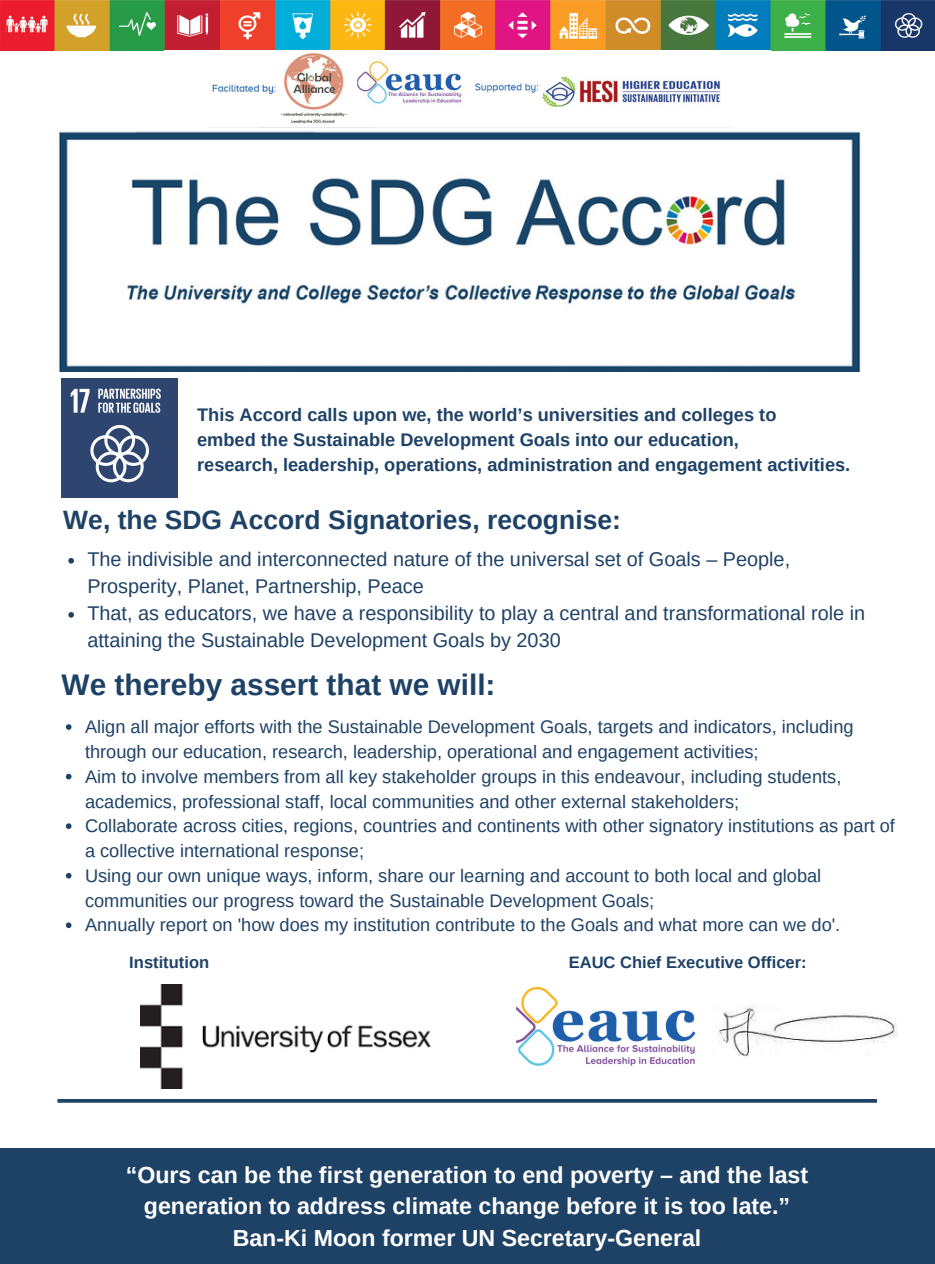
<style>
.page{position:relative;width:935px;height:1264px;background:#fff}
.page>*{position:absolute;margin:0;border:0;box-sizing:border-box;transform-origin:0 0}
.t1{font:700 29.85px "Arimo";color:#1e4266}
.t2{font:700 26.55px "Arimo";color:#1e4266}
.t3{font:700 23.25px/31.5px "Arimo";color:#fff;text-align:center}
.t4{font:19.8px/27px "Arimo";color:#1e4266}
.t5{font:18.15px/24.8px "Arimo";color:#1e4266}
.t6{font:700 18.15px/24.8px "Arimo";color:#1e4266}
.t7{font:700 16.5px "Arimo";color:#1e4266}
</style>
<div class="page">
<div style="left:0;top:1148px;width:935px;height:115px;background:#1e4266"></div>
<img style="left:61px;top:379px;width:116px;height:119px">
<img style="left:59px;top:131px;width:802px;height:241px">
<img style="left:0;top:0;width:935px;height:51px">
<img style="left:212px;top:53px;width:509px;height:71px">
<img style="left:516px;top:987px;width:180px;height:78px">
<hr style="left:57px;top:1099px;width:820px;height:3px;background:#1e4266">
<img style="left:718px;top:1004px;width:180px;height:52px">
<img style="left:140px;top:984px;width:291px;height:104px">
<svg style="left:66px;top:724px;width:5px;height:5px"></svg>
<svg style="left:66px;top:773px;width:5px;height:6px"></svg>
<svg style="left:66px;top:823px;width:5px;height:6px"></svg>
<svg style="left:66px;top:872px;width:5px;height:6px"></svg>
<svg style="left:66px;top:922px;width:5px;height:6px"></svg>
<svg style="left:68px;top:558px;width:6px;height:5px"></svg>
<svg style="left:68px;top:612px;width:6px;height:5px"></svg>
<p class="t6" style="left:197px;top:403px;width:655px">This Accord calls upon we, the world’s universities and colleges to<br>embed the Sustainable Development Goals into our education,<br>research, leadership, operations, administration and engagement activities.</p>
<h2 class="t2" style="left:63px;top:505px;width:559px">We, the SDG Accord Signatories, recognise:</h2>
<p class="t4" style="left:87px;top:545px;width:779px">The indivisible and interconnected nature of the universal set of Goals – People, Prosperity, Planet, Partnership, Peace<br>That, as educators, we have a responsibility to play a central and transformational role in attaining the Sustainable Development Goals by 2030</p>
<h1 class="t1" style="left:62px;top:667px;width:435px">We thereby assert that we will:</h1>
<p class="t5" style="left:85px;top:714px;width:811px">Align all major efforts with the Sustainable Development Goals, targets and indicators, including through our education, research, leadership, operational and engagement activities;<br>Aim to involve members from all key stakeholder groups in this endeavour, including students, academics, professional staff, local communities and other external stakeholders;<br>Collaborate across cities, regions, countries and continents with other signatory institutions as part of a collective international response;<br>Using our own unique ways, inform, share our learning and account to both local and global communities our progress toward the Sustainable Development Goals;<br>Annually report on 'how does my institution contribute to the Goals and what more can we do'.</p>
<p class="t7" style="left:129px;top:952px;width:81px">Institution</p>
<p class="t7" style="left:569px;top:952px;width:240px">EAUC Chief Executive Officer:</p>
<p class="t3" style="left:126px;top:1158px;width:684px">“Ours can be the first generation to end poverty – and the last generation to address climate change before it is too late.”<br>Ban-Ki Moon former UN Secretary-General</p>
</div>
